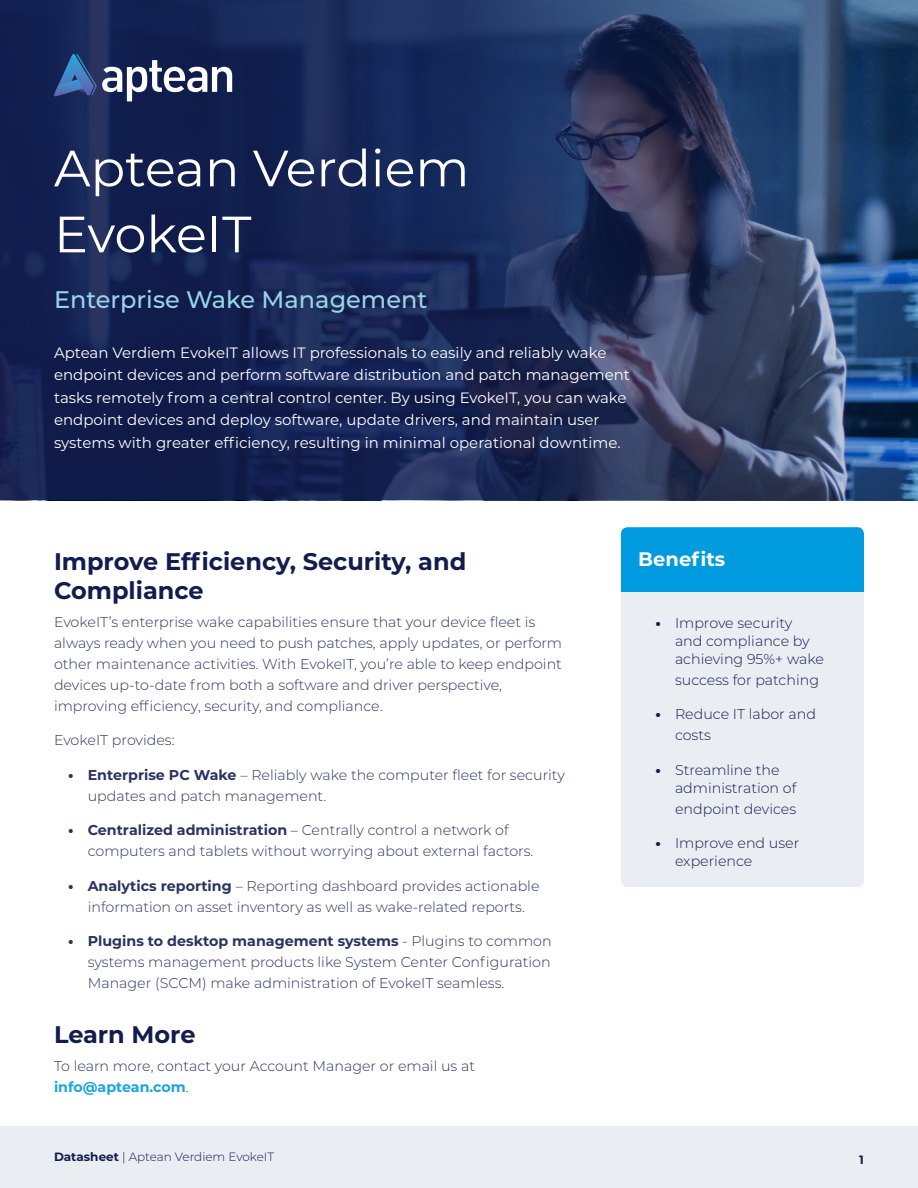
<style>
.page{position:relative;width:918px;height:1188px;background:#fff}
.page>*{position:absolute;margin:0;border:0;box-sizing:border-box;transform-origin:0 0}
.t1{font:51px/66px "Montserrat";color:#fff}
.t2{font:700 24px/28.8px "Montserrat";color:#131c4e}
.t3{font:500 24px "Montserrat";color:#98d5e9}
.t4{font:700 19.5px "Montserrat";color:#fff}
.t5{font:15px/22.5px "Montserrat";color:#fff}
.t6{font:300 14.25px/21px "Montserrat";color:#2b3360}
.t7{font:300 14.25px/18px "Montserrat";color:#131c4e}
.t8{font:300 12px "Montserrat";color:#131c4e}
.t9{font:700 12px "Montserrat";color:#131c4e}
.s1{font-weight:800}
.s2{font-weight:700}
.s3{font-weight:700;color:#1aa5e1}
</style>
<div class="page">
<svg style="left:0;top:0;width:918px;height:500px;background:#20305c"></svg>
<svg style="left:54px;top:54px;width:178px;height:47px"></svg>
<div style="left:0;top:1126px;width:918px;height:62px;background:#eaedf1"></div>
<div style="left:621px;top:527px;width:243px;height:65px;background:#009bde;border-radius:7px"></div>
<div style="left:621px;top:575px;width:243px;height:17px;background:#009bde"></div>
<div style="left:621px;top:592px;width:243px;height:295px;background:#eaedf1;border-radius:7px"></div>
<div style="left:621px;top:592px;width:243px;height:10px;background:#eaedf1"></div>
<p class="t1" style="left:54px;top:133px;width:417px">Aptean Verdiem<br>EvokeIT</p>
<p class="t3" style="left:54px;top:283px;width:375px">Enterprise Wake Management</p>
<p class="t5" style="left:54px;top:341px;width:578px">Aptean Verdiem EvokeIT allows IT professionals to easily and reliably wake endpoint devices and perform software distribution and patch management tasks remotely from a central control center. By using EvokeIT, you can wake endpoint devices and deploy software, update drivers, and maintain user systems with greater efficiency, resulting in minimal operational downtime.</p>
<p class="t2" style="left:54px;top:546px;width:414px">Improve Efficiency, Security, and<br>Compliance</p>
<p class="t6" style="left:54px;top:611px;width:510px">EvokeIT’s enterprise wake capabilities ensure that your device fleet is always ready when you need to push patches, apply updates, or perform other maintenance activities. With EvokeIT, you’re able to keep endpoint devices up-to-date from both a software and driver perspective, improving efficiency, security, and compliance.</p>
<p class="t6" style="left:54px;top:729px;width:122px">EvokeIT provides:</p>
<p class="t6" style="left:88px;top:764px;width:479px;text-indent:-20px"><span class="s1">•</span> <span class="s2">Enterprise PC Wake</span> – Reliably wake the computer fleet for security updates and patch management.</p>
<p class="t6" style="left:88px;top:819px;width:447px;text-indent:-20px"><span class="s1">•</span> <span class="s2">Centralized administration</span> – Centrally control a network of computers and tablets without worrying about external factors.</p>
<p class="t6" style="left:68px;top:875px;width:473px;text-align:center"><span class="s1">•</span> <span class="s2">Analytics reporting</span> – Reporting dashboard provides actionable information on asset inventory as well as wake-related reports.</p>
<p class="t6" style="left:88px;top:930px;width:465px;text-align:justify;text-indent:-20px"><span class="s1">•</span> <span class="s2">Plugins to desktop management systems</span> - Plugins to common systems management products like System Center Configuration Manager (SCCM) make administration of EvokeIT seamless.</p>
<p class="t2" style="left:54px;top:1019px;width:143px">Learn More</p>
<p class="t6" style="left:54px;top:1055px;width:423px">To learn more, contact your Account Manager or email us at <span class="s3">info@aptean.com</span>.</p>
<p class="t4" style="left:638px;top:546px;width:88px">Benefits</p>
<p class="t7" style="left:675px;top:613px;width:151px;text-indent:-20px"><span class="s1">•</span> Improve security<br>and compliance by achieving 95%+ wake</p>
<p class="t7" style="left:675px;top:670px;width:146px">success for patching</p>
<p class="t7" style="left:675px;top:703px;width:143px;line-height:21px;text-indent:-20px"><span class="s1">•</span> Reduce IT labor and costs</p>
<p class="t7" style="left:675px;top:760px;width:123px;text-indent:-20px"><span class="s1">•</span> Streamline the administration of</p>
<p class="t7" style="left:675px;top:799px;width:123px">endpoint devices</p>
<p class="t7" style="left:675px;top:834px;width:126px;text-indent:-20px"><span class="s1">•</span> Improve end user experience</p>
<p class="t8" style="left:54px;top:1149px;width:222px"><span class="s2">Datasheet</span> | Aptean Verdiem EvokeIT</p>
<p class="t9" style="left:859px;top:1151px;width:6px">1</p>
</div>
